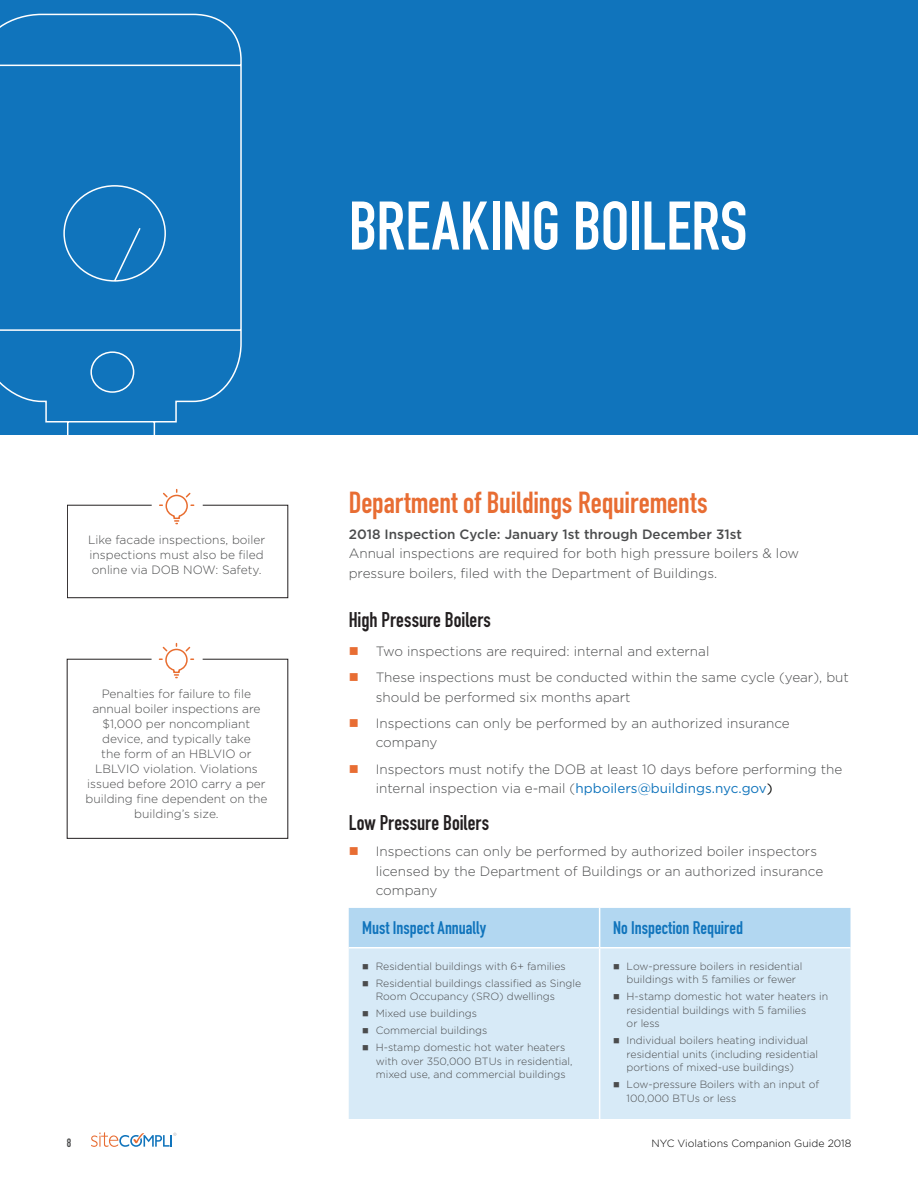
<style>
.page{position:relative;width:918px;height:1188px;background:#fff}
.page>*{position:absolute;margin:0;border:0;box-sizing:border-box;transform-origin:0 0}
.t1{font:700 67.5px "DIN Condensed";color:#fff}
.t2{font:700 30px "DIN Condensed";letter-spacing:-.005em;color:#e86d33}
.t3{font:700 21px "DIN Condensed";color:#231f20}
.t4{font:700 18px "DIN Condensed";color:#1074bc}
.t5{font:300 13.5px/19.5px "Gotham";color:#4b4c4d}
.t6{font:500 13.5px "Gotham";color:#4b4c4d}
.t7{font:300 12px/15px "Gotham";color:#4b4c4d}
.t8{font:700 12px "DIN Condensed";color:#4b4c4d}
.t9{font:300 10.5px/13.5px "Gotham";color:#4b4c4d}
.t10{font:300 10.5px "Gotham";color:#000}
.s1{color:#e86d33}
.s2{font-weight:400;color:#1074bc}
.s3{font-weight:400;color:#040503}
</style>
<div class="page">
<svg style="left:91px;top:1132px;width:85px;height:15px"></svg>
<div style="left:0;top:0;width:918px;height:434px;background:#1074bc"></div>
<svg style="left:0;top:13px;width:243px;height:422px"></svg>
<svg style="left:67px;top:488px;width:221px;height:110px"></svg>
<div style="left:349px;top:908px;width:501px;height:39px;background:#b2d7f1"></div>
<div style="left:349px;top:948px;width:501px;height:171px;background:#d7eaf7"></div>
<hr style="left:599px;top:908px;width:1px;height:39px;background:#fff">
<hr style="left:599px;top:948px;width:1px;height:171px;background:#fff">
<svg style="left:67px;top:642px;width:221px;height:197px"></svg>
<h1 class="t1" style="left:349px;top:181px;width:400px">BREAKING BOILERS</h1>
<p class="t7" style="left:88px;top:532px;width:179px">Like facade inspections, boiler inspections must also be filed online via DOB NOW: Safety.</p>
<p class="t7" style="left:85px;top:686px;width:184px;text-align:center">Penalties for failure to file annual boiler inspections are $1,000 per noncompliant device, and typically take<br>the form of an HBLVIO or<br>LBLVIO violation. Violations issued before 2010 carry a per building fine dependent on the building’s size.</p>
<h2 class="t2" style="left:349px;top:482px;width:360px">Department of Buildings Requirements</h2>
<p class="t6" style="left:349px;top:525px;width:395px">2018 Inspection Cycle: January 1st through December 31st</p>
<p class="t5" style="left:349px;top:544px;width:452px">Annual inspections are required for both high pressure boilers &amp; low pressure boilers, filed with the Department of Buildings.</p>
<h3 class="t3" style="left:349px;top:606px;width:144px">High Pressure Boilers</h3>
<p class="t5" style="left:349px;top:641px;width:362px"><span class="s1">■</span> Two inspections are required: internal and external</p>
<p class="t5" style="left:376px;top:667px;width:475px;text-indent:-27px"><span class="s1">■</span> These inspections must be conducted within the same cycle (year), but should be performed six months apart</p>
<p class="t5" style="left:376px;top:713px;width:416px;text-indent:-27px"><span class="s1">■</span> Inspections can only be performed by an authorized insurance company</p>
<p class="t5" style="left:376px;top:759px;width:468px;text-indent:-27px"><span class="s1">■</span> Inspectors must notify the DOB at least 10 days before performing the internal inspection via e-mail (<span class="s2">hpboilers@buildings.nyc.gov</span><span class="s3">)</span></p>
<h3 class="t3" style="left:349px;top:808px;width:142px">Low Pressure Boilers</h3>
<p class="t5" style="left:376px;top:841px;width:449px;text-indent:-27px"><span class="s1">■</span> Inspections can only be performed by authorized boiler inspectors licensed by the Department of Buildings or an authorized insurance company</p>
<h3 class="t4" style="left:362px;top:916px;width:125px">Must Inspect Annually</h3>
<h3 class="t4" style="left:613px;top:916px;width:131px">No Inspection Required</h3>
<p class="t9" style="left:362px;top:959px;width:205px">■ Residential buildings with 6+ families</p>
<p class="t9" style="left:376px;top:976px;width:207px;text-indent:-14px">■ Residential buildings classified as Single<br>Room Occupancy (SRO) dwellings</p>
<p class="t9" style="left:362px;top:1006px;width:116px">■ Mixed use buildings</p>
<p class="t9" style="left:362px;top:1023px;width:127px">■ Commercial buildings</p>
<p class="t9" style="left:376px;top:1040px;width:198px;text-indent:-14px">■ H-stamp domestic hot water heaters with over 350,000 BTUs in residential, mixed use, and commercial buildings</p>
<p class="t9" style="left:627px;top:959px;width:177px;text-indent:-14px">■ Low-pressure boilers in residential buildings with 5 families or fewer</p>
<p class="t9" style="left:627px;top:989px;width:203px;text-indent:-14px">■ H-stamp domestic hot water heaters in residential buildings with 5 families<br>or less</p>
<p class="t9" style="left:627px;top:1033px;width:193px;text-indent:-14px">■ Individual boilers heating individual residential units (including residential portions of mixed-use buildings)</p>
<p class="t9" style="left:627px;top:1077px;width:194px;text-indent:-14px">■ Low-pressure Boilers with an input of<br>100,000 BTUs or less</p>
<p class="t8" style="left:67px;top:1134px;width:6px">8</p>
<p class="t10" style="left:652px;top:1137px;width:201px">NYC Violations Companion Guide 2018</p>
</div>
